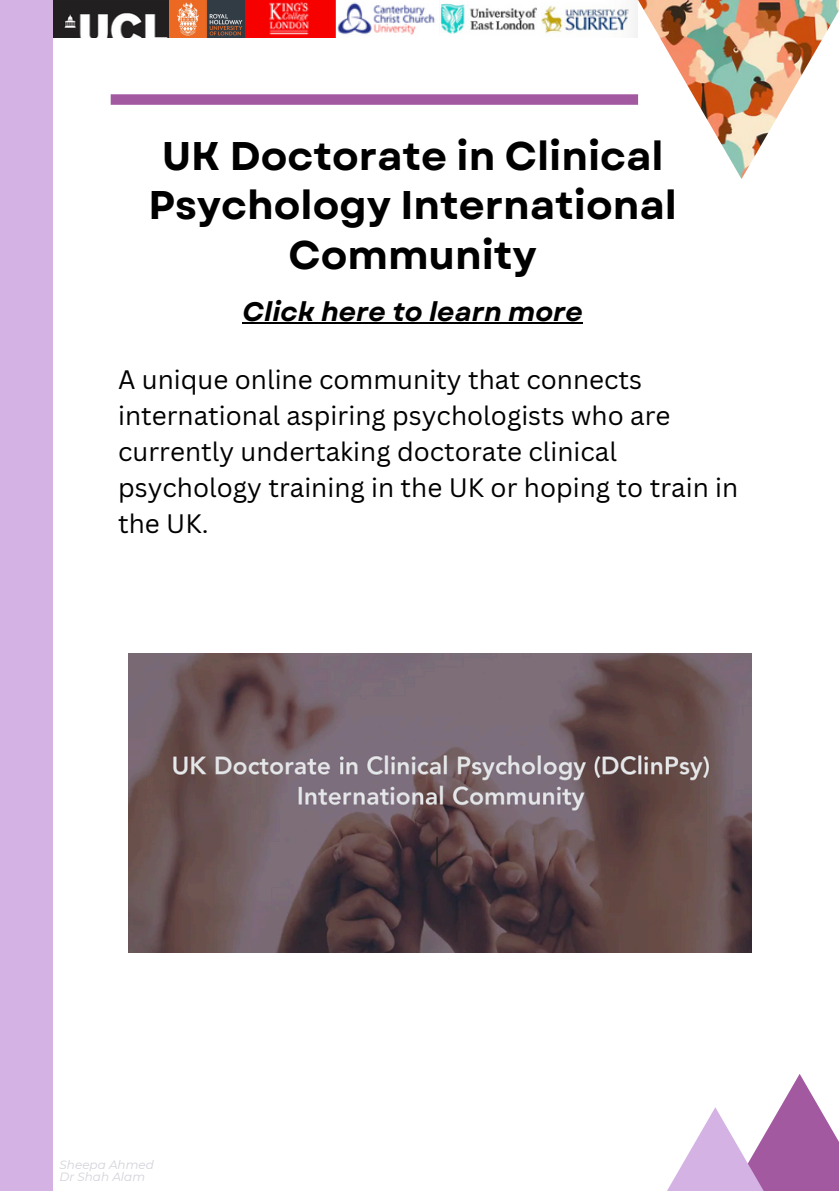
<style>
.page{position:relative;width:839px;height:1191px;background:#fff}
.page>*{position:absolute;margin:0;border:0;box-sizing:border-box;transform-origin:0 0}
.t1{font:700 40px/49.6px "Garet";color:#000;text-align:center}
.t2{font:italic 700 26.8px "Garet";color:#000}
.t3{font:26px/36px "Canva Sans";color:#000}
.t4{font:italic 12px "Montserrat";color:#d2d2db}
</style>
<div class="page">
<img style="left:638px;top:0;width:200px;height:179px">
<svg style="left:780px;top:1074px;width:39px;height:33px"></svg>
<svg style="left:667px;top:1107px;width:171px;height:84px"></svg>
<div style="left:111px;top:94px;width:527px;height:11px;background:#a359a0"></div>
<img style="left:52px;top:0;width:585px;height:38px">
<div style="left:0;top:0;width:52px;height:1191px;background:#d4b2e4"></div>
<img style="left:128px;top:654px;width:623px;height:298px">
<hr style="left:242px;top:322px;width:341px;height:2px;background:#000">
<h2 class="t1" style="left:148px;top:131px;width:530px">UK Doctorate in Clinical<br>Psychology International<br>Community</h2>
<p class="t2" style="left:242px;top:292px;width:342px">Click here to learn more</p>
<p class="t3" style="left:118px;top:361px;width:621px">A unique online community that connects international aspiring psychologists who are currently undertaking doctorate clinical psychology training in the UK or hoping to train in the UK.</p>
<p class="t4" style="left:60px;top:1158px;width:96px">Sheepa Ahmed</p>
<p class="t4" style="left:60px;top:1170px;width:87px">Dr Shah Alam</p>
</div>
